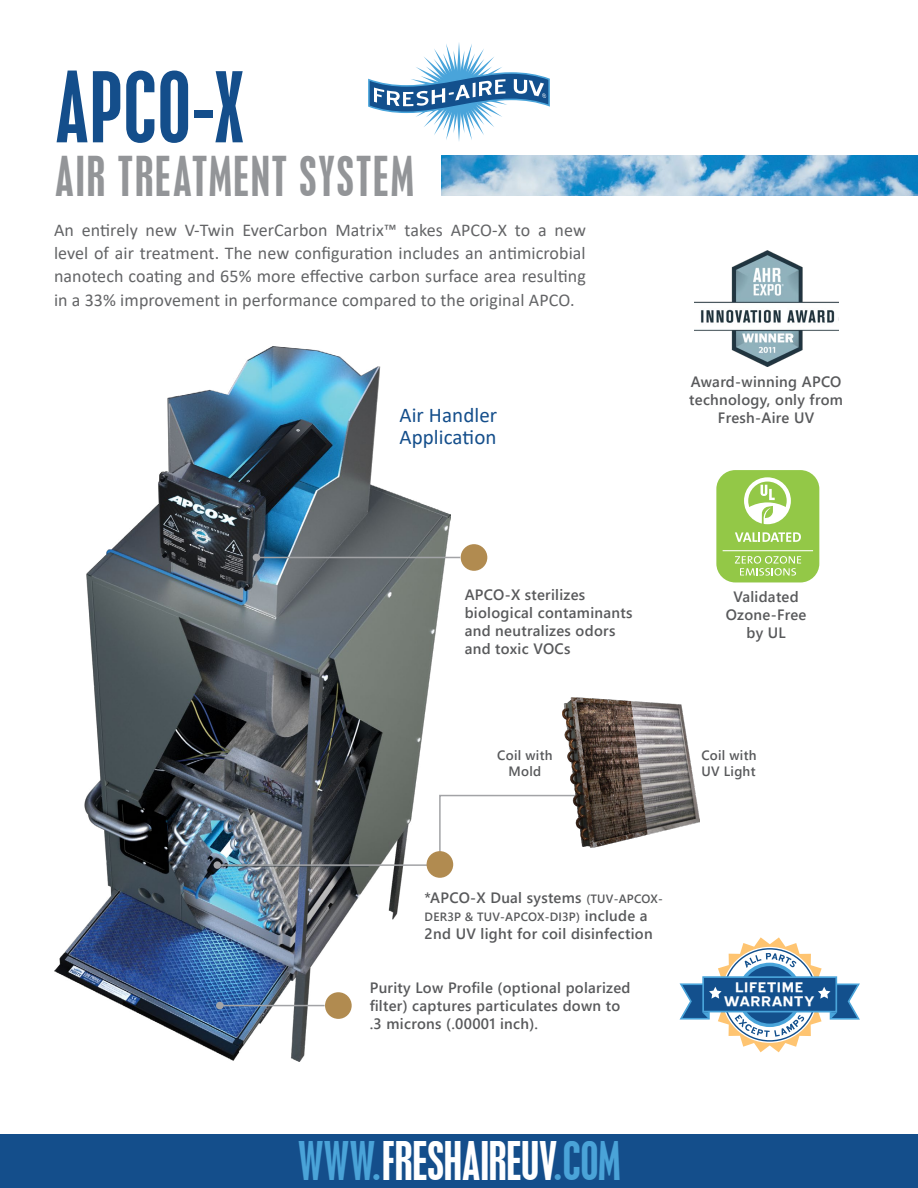
<style>
.page{position:relative;width:918px;height:1188px;background:#fff}
.page>*{position:absolute;margin:0;border:0;box-sizing:border-box;transform-origin:0 0}
.t1{font:condensed 86.55px "Placard";color:#144e8b}
.t2{font:condensed 48.6px "Placard";letter-spacing:.04em;color:#939598}
.t3{font:condensed 47.25px "Placard";letter-spacing:-.005em;color:#fff}
.t4{font:21px/22.6px "Calibri";letter-spacing:.005em;color:#144e8b}
.t5{font:18px/23.2px "Calibri";letter-spacing:.005em;color:#636466;text-align:justify}
.t6{font:700 17.25px/14.2px "Blue Highway";letter-spacing:.025em;color:#fff;text-align:center;scale:1.25 1}
.t7{font:600 15px/18px "Segoe UI";letter-spacing:.02em;color:#58595b}
.t8{font:600 13.5px/16.2px "Segoe UI";letter-spacing:.02em;color:#58595b}
.t9{font:600 12px "Segoe UI";letter-spacing:.02em;color:#58595b}
.s1{font-size:12px}
.s2{font-size:15px}
.s3{color:#4aa3d8}
</style>
<div class="page">
<svg style="left:451px;top:794px;width:111px;height:67px"></svg>
<img style="left:55px;top:347px;width:396px;height:714px">
<hr style="left:219px;top:866px;width:150px;height:1px;background:#313c42">
<hr style="left:256px;top:557px;width:204px;height:1px;background:#a2a3a6">
<div style="left:253px;top:554px;width:7px;height:7px;background:#a2a3a6;border-radius:50%"></div>
<div style="left:461px;top:544px;width:26px;height:27px;background:#b18b50;border-radius:50%"></div>
<hr style="left:220px;top:1005px;width:105px;height:1px;background:#a2a3a6">
<div style="left:216px;top:1002px;width:8px;height:7px;background:#a2a3a6;border-radius:50%"></div>
<div style="left:325px;top:992px;width:27px;height:27px;background:#b18b50;border-radius:50%"></div>
<img style="left:590px;top:702px;width:109px;height:146px">
<img style="left:562px;top:697px;width:87px;height:150px">
<hr style="left:217px;top:864px;width:223px;height:2px;background:#a2a3a6">
<div style="left:214px;top:861px;width:7px;height:8px;background:#a2a3a6;border-radius:50%"></div>
<div style="left:427px;top:851px;width:26px;height:27px;background:#b18b50;border-radius:50%"></div>
<svg style="left:679px;top:937px;width:181px;height:115px"></svg>
<div style="left:716px;top:470px;width:103px;height:112px;background:#93c847;border-radius:19px"></div>
<svg style="left:744px;top:477px;width:47px;height:48px"></svg>
<hr style="left:723px;top:550px;width:90px;height:1px;background:#fff">
<svg style="left:735px;top:556px;width:66px;height:20px"></svg>
<svg style="left:735px;top:532px;width:66px;height:10px"></svg>
<img style="left:694px;top:250px;width:144px;height:117px">
<img style="left:442px;top:156px;width:476px;height:40px">
<svg style="left:368px;top:43px;width:182px;height:98px"></svg>
<div style="left:0;top:1134px;width:918px;height:54px;background:#144e8b"></div>
<h1 class="t1" style="left:55px;top:54px;width:191px">APCO-X</h1>
<h2 class="t2" style="left:55px;top:146px;width:360px">AIR TREATMENT SYSTEM</h2>
<p class="t5" style="left:54px;top:218px;width:533px">An entirely new V-Twin EverCarbon Matrix™ takes APCO-X to a new level of air treatment. The new configuration includes an antimicrobial nanotech coating and 65% more effective carbon surface area resulting in a 33% improvement in performance compared to the original APCO.</p>
<h3 class="t4" style="left:399px;top:403px;width:99px">Air Handler<br>Application</h3>
<p class="t7" style="left:689px;top:371px;width:155px;text-align:center">Award-winning APCO technology, only from<br>Fresh-Aire UV</p>
<p class="t7" style="left:465px;top:585px;width:169px">APCO-X sterilizes biological contaminants and neutralizes odors and toxic VOCs</p>
<p class="t8" style="left:497px;top:746px;width:57px;text-align:center">Coil with<br>Mold</p>
<p class="t7" style="left:726px;top:587px;width:82px;text-align:center">Validated<br>Ozone-Free by UL</p>
<p class="t8" style="left:701px;top:746px;width:57px">Coil with<br>UV Light</p>
<p class="t7" style="left:425px;top:887px;width:240px">*APCO-X Dual systems <span class="s1">(TUV-APCOX-</span></p>
<p class="t9" style="left:425px;top:905px;width:225px">DER3P &amp; TUV-APCOX-DI3P) <span class="s2">include a</span></p>
<p class="t7" style="left:425px;top:923px;width:230px">2nd UV light for coil disinfection</p>
<p class="t7" style="left:370px;top:977px;width:262px">Purity Low Profile (optional polarized filter) captures particulates down to .3 microns (.00001 inch).</p>
<h3 class="t3" style="left:298px;top:1132px;width:324px"><span class="s3">WWW.</span>FRESHAIREUV<span class="s3">.COM</span></h3>
<p class="t6" style="left:724px;top:980px;width:74px">LIFETIME<br>WARRANTY</p>
</div>
